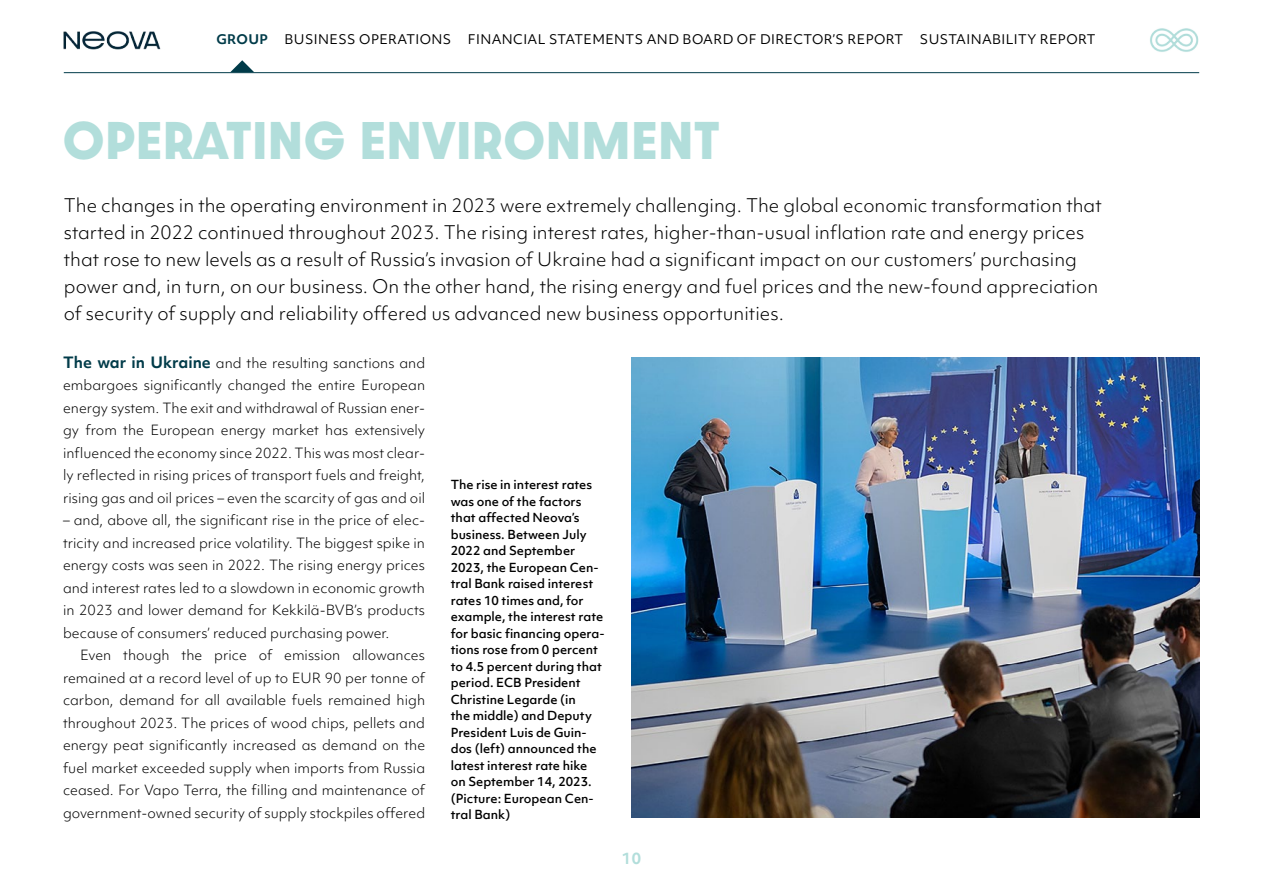
<style>
.page{position:relative;width:1263px;height:893px;background:#fff}
.page>*{position:absolute;margin:0;border:0;box-sizing:border-box;transform-origin:0 0}
.t1{font:700 45px "Dazzle Unicase";letter-spacing:.025em;color:#b2dedb}
.t2{font:300 18px/27px "Objektiv Mk 1";color:#000}
.t3{font:700 15px "Objektiv Mk 1";color:#b2dedb}
.t4{font:300 13.5px/22.5px "Objektiv Mk 1";color:#000;text-align:justify}
.t5{font:12.75px "Objektiv Mk 1";letter-spacing:.03em;color:#000}
.t6{font:700 12.75px "Objektiv Mk 1";letter-spacing:.03em;color:#003b49}
.t7{font:500 12px/16.5px "Objektiv Mk 1";color:#000}
.s1{font-weight:700;font-size:15px;color:#003b49}
</style>
<div class="page">
<hr style="left:64px;top:72px;width:1135px;height:1px;background:#003b49">
<img style="left:63px;top:32px;width:98px;height:17px">
<img style="left:1150px;top:28px;width:49px;height:24px">
<img style="left:631px;top:358px;width:568px;height:460px">
<svg style="left:230px;top:60px;width:24px;height:12px"></svg>
<p class="t6" style="left:216px;top:30px;width:53px">GROUP</p>
<p class="t5" style="left:285px;top:31px;width:168px">BUSINESS OPERATIONS</p>
<p class="t5" style="left:468px;top:31px;width:437px">FINANCIAL STATEMENTS AND BOARD OF DIRECTOR’S REPORT</p>
<p class="t5" style="left:920px;top:31px;width:177px">SUSTAINABILITY REPORT</p>
<h1 class="t1" style="left:63px;top:105px;width:658px">OPERATING ENVIRONMENT</h1>
<p class="t2" style="left:64px;top:192px;width:1039px">The changes in the operating environment in 2023 were extremely challenging. The global economic transformation that started in 2022 continued throughout 2023. The rising interest rates, higher-than-usual inflation rate and energy prices that rose to new levels as a result of Russia’s invasion of Ukraine had a significant impact on our customers’ purchasing power and, in turn, on our business. On the other hand, the rising energy and fuel prices and the new-found appreciation of security of supply and reliability offered us advanced new business opportunities.</p>
<p class="t4" style="left:63px;top:351px;width:364px"><span class="s1">The war in Ukraine</span> and the resulting sanctions and embargoes significantly changed the entire European energy system. The exit and withdrawal of Russian ener&shy;gy from the European energy market has extensively influenced the economy since 2022. This was most clear&shy;ly reflected in rising prices of transport fuels and freight, rising gas and oil prices – even the scarcity of gas and oil</p>
<p class="t4" style="left:63px;top:509px;width:364px">– and, above all, the significant rise in the price of elec&shy;tricity and increased price volatility. The biggest spike in energy costs was seen in 2022. The rising energy prices and interest rates led to a slowdown in economic growth in 2023 and lower demand for Kekkilä-BVB’s products because of consumers’ reduced purchasing power.</p>
<p class="t4" style="left:63px;top:644px;width:364px;text-indent:17px">Even though the price of emission allowances remained at a record level of up to EUR 90 per tonne of carbon, demand for all available fuels remained high throughout 2023. The prices of wood chips, pellets and energy peat significantly increased as demand on the fuel market exceeded supply when imports from Russia ceased. For Vapo Terra, the filling and maintenance of government-owned security of supply stockpiles offered</p>
<p class="t7" style="left:451px;top:476px;width:155px">The rise in interest rates was one of the factors that affected Neova’s business. Between July<br>2022 and September<br>2023, the European Cen&shy;tral Bank raised interest rates 10 times and, for example, the interest rate for basic financing opera&shy;tions rose from 0 percent to 4.5 percent during that period. ECB President<br>Christine Legarde (in<br>the middle) and Deputy<br>President Luis de Guin&shy;dos (left) announced the latest interest rate hike on September 14, 2023. (Picture: European Cen&shy;tral Bank)</p>
<p class="t3" style="left:622px;top:848px;width:21px">10</p>
</div>
